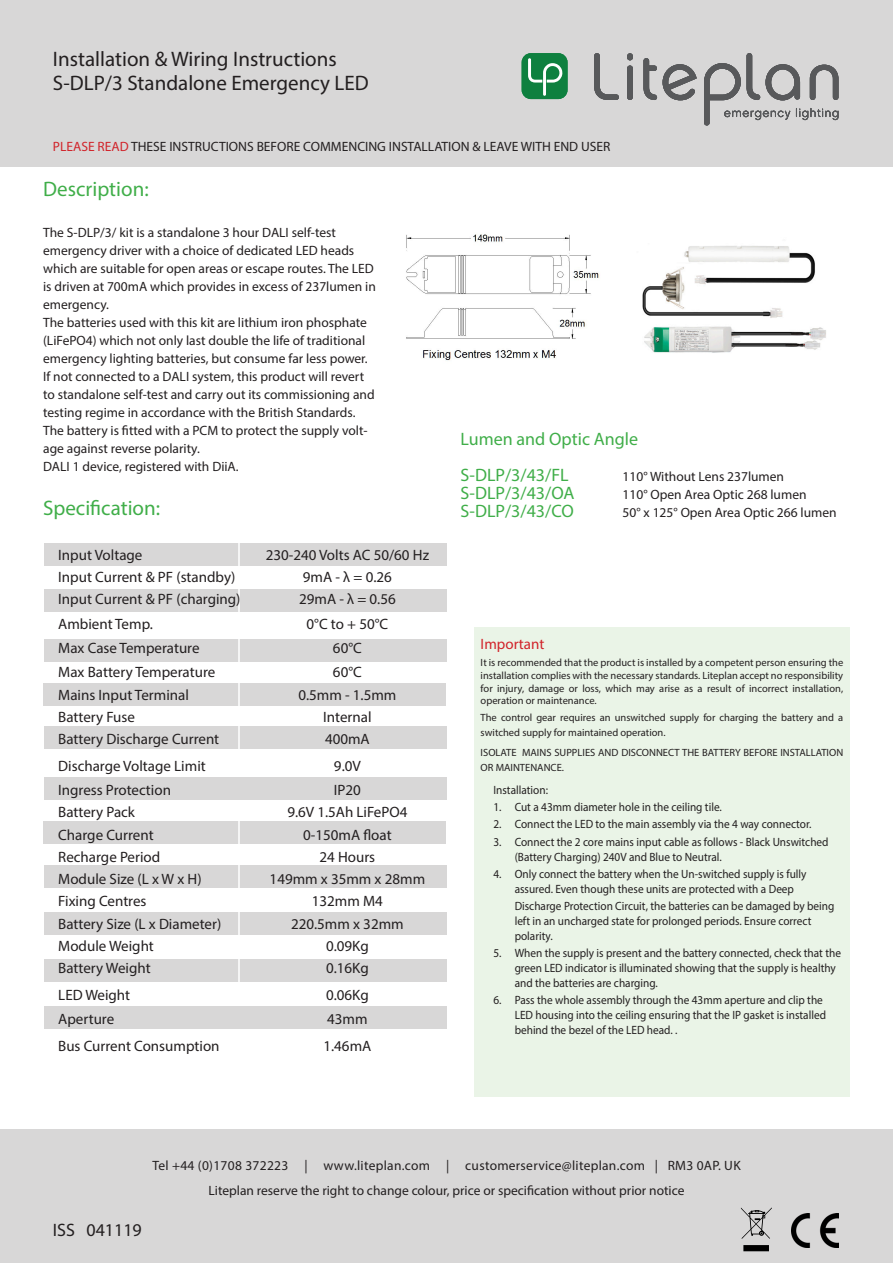
<style>
.page{position:relative;width:893px;height:1263px;background:#fff}
.page>*{position:absolute;margin:0;border:0;box-sizing:border-box;transform-origin:0 0}
.t1{font:21px "Myriad Pro";color:#231f20}
.t2{font:21px "Myriad Pro";color:#40ae49}
.t3{font:18px "Myriad Pro";color:#40ae49}
.t4{font:18px "Myriad Pro";color:#231f20}
.t5{font:15px "Myriad Pro";color:#231f20}
.t6{font:15px "Myriad Pro";color:#d1232a}
.t7{font:13.5px/18px "Myriad Pro";color:#231f20}
.t8{font:13.5px "Myriad Pro";letter-spacing:.02em;color:#231f20}
.t9{font:12px/15px "Myriad Pro";color:#231f20;scale:.94 1}
.t10{font:10.5px/12.8px "Myriad Pro";color:#231f20}
.s1{color:#d1232a}
</style>
<div class="page">
<div style="left:474px;top:627px;width:375px;height:470px;background:#eaf4e7"></div>
<div style="left:0;top:0;width:893px;height:167px;background:#d8d7d7"></div>
<div style="left:44px;top:544px;width:402px;height:22px;background:#d8d7d7"></div>
<div style="left:44px;top:639px;width:402px;height:23px;background:#d8d7d7"></div>
<div style="left:43px;top:683px;width:403px;height:22px;background:#d8d7d7"></div>
<div style="left:44px;top:727px;width:402px;height:22px;background:#d8d7d7"></div>
<div style="left:43px;top:822px;width:403px;height:22px;background:#d8d7d7"></div>
<div style="left:44px;top:865px;width:402px;height:22px;background:#d8d7d7"></div>
<div style="left:44px;top:912px;width:402px;height:22px;background:#d8d7d7"></div>
<div style="left:44px;top:959px;width:402px;height:22px;background:#d8d7d7"></div>
<div style="left:44px;top:589px;width:402px;height:23px;background:#d8d7d7"></div>
<svg style="left:594px;top:53px;width:25px;height:47px"></svg>
<svg style="left:627px;top:53px;width:6px;height:47px"></svg>
<svg style="left:643px;top:58px;width:14px;height:42px"></svg>
<svg style="left:663px;top:64px;width:34px;height:36px"></svg>
<svg style="left:704px;top:53px;width:134px;height:72px"></svg>
<div style="left:522px;top:53px;width:46px;height:46px;background:#0e803f;border-radius:9px"></div>
<svg style="left:528px;top:58px;width:35px;height:38px"></svg>
<div style="left:0;top:1129px;width:893px;height:134px;background:#d8d7d7"></div>
<img style="left:642px;top:246px;width:184px;height:107px">
<svg style="left:741px;top:1207px;width:31px;height:44px"></svg>
<img style="left:791px;top:1213px;width:48px;height:34px">
<hr style="left:238px;top:504px;width:2px;height:554px;background:#fff">
<div style="left:44px;top:777px;width:402px;height:22px;background:#d8d7d7"></div>
<div style="left:44px;top:1006px;width:402px;height:22px;background:#d8d7d7"></div>
<img style="left:406px;top:234px;width:194px;height:127px">
<p class="t1" style="left:53px;top:46px;width:285px">Installation &amp; Wiring Instructions</p>
<p class="t1" style="left:53px;top:70px;width:317px">S-DLP/3 Standalone Emergency LED</p>
<p class="t7" style="left:53px;top:138px;width:559px"><span class="s1">PLEASE READ</span> THESE INSTRUCTIONS BEFORE COMMENCING INSTALLATION &amp; LEAVE WITH END USER</p>
<p class="t2" style="left:43px;top:176px;width:107px">Description:</p>
<p class="t7" style="left:43px;top:223px;width:334px">The S-DLP/3/ kit is a standalone 3 hour DALI self-test emergency driver with a choice of dedicated LED heads which are suitable for open areas or escape routes. The LED is driven at 700mA which provides in excess of 237lumen in emergency.</p>
<p class="t7" style="left:43px;top:313px;width:326px">The batteries used with this kit are lithium iron phosphate (LiFePO4) which not only last double the life of traditional emergency lighting batteries, but consume far less power.</p>
<p class="t7" style="left:43px;top:367px;width:333px">If not connected to a DALI system, this product will revert to standalone self-test and carry out its commissioning and testing regime in accordance with the British Standards.</p>
<p class="t7" style="left:43px;top:421px;width:326px">The battery is fitted with a PCM to protect the supply volt&shy;age against reverse polarity.</p>
<p class="t7" style="left:43px;top:457px;width:197px">DALI 1 device, registered with DiiA.</p>
<p class="t2" style="left:43px;top:495px;width:118px">Specification:</p>
<p class="t5" style="left:58px;top:545px;width:86px">Input Voltage</p>
<p class="t5" style="left:266px;top:545px;width:165px">230-240 Volts AC 50/60 Hz</p>
<p class="t5" style="left:58px;top:568px;width:179px">Input Current &amp; PF (standby)</p>
<p class="t5" style="left:303px;top:568px;width:90px">9mA - λ = 0.26</p>
<p class="t5" style="left:58px;top:590px;width:184px">Input Current &amp; PF (charging)</p>
<p class="t5" style="left:299px;top:590px;width:98px">29mA - λ = 0.56</p>
<p class="t5" style="left:58px;top:614px;width:96px">Ambient Temp.</p>
<p class="t5" style="left:307px;top:614px;width:83px">0°C to + 50°C</p>
<p class="t5" style="left:58px;top:639px;width:143px">Max Case Temperature</p>
<p class="t5" style="left:333px;top:639px;width:30px">60°C</p>
<p class="t5" style="left:58px;top:663px;width:159px">Max Battery Temperature</p>
<p class="t5" style="left:333px;top:663px;width:30px">60°C</p>
<p class="t5" style="left:58px;top:685px;width:132px">Mains Input Terminal</p>
<p class="t5" style="left:298px;top:685px;width:99px">0.5mm - 1.5mm</p>
<p class="t5" style="left:58px;top:708px;width:78px">Battery Fuse</p>
<p class="t5" style="left:323px;top:708px;width:50px">Internal</p>
<p class="t5" style="left:58px;top:730px;width:163px">Battery Discharge Current</p>
<p class="t5" style="left:325px;top:730px;width:46px">400mA</p>
<p class="t5" style="left:58px;top:756px;width:149px">Discharge Voltage Limit</p>
<p class="t5" style="left:334px;top:756px;width:28px">9.0V</p>
<p class="t5" style="left:58px;top:781px;width:114px">Ingress Protection</p>
<p class="t5" style="left:334px;top:781px;width:28px">IP20</p>
<p class="t5" style="left:58px;top:803px;width:78px">Battery Pack</p>
<p class="t5" style="left:287px;top:803px;width:122px">9.6V 1.5Ah LiFePO4</p>
<p class="t5" style="left:58px;top:825px;width:97px">Charge Current</p>
<p class="t5" style="left:303px;top:825px;width:90px">0-150mA float</p>
<p class="t5" style="left:58px;top:848px;width:104px">Recharge Period</p>
<p class="t5" style="left:320px;top:848px;width:57px">24 Hours</p>
<p class="t5" style="left:58px;top:870px;width:145px">Module Size (L x W x H)</p>
<p class="t5" style="left:270px;top:870px;width:157px">149mm x 35mm x 28mm</p>
<p class="t5" style="left:58px;top:892px;width:90px">Fixing Centres</p>
<p class="t5" style="left:312px;top:892px;width:73px">132mm M4</p>
<p class="t5" style="left:58px;top:914px;width:165px">Battery Size (L x Diameter)</p>
<p class="t5" style="left:291px;top:914px;width:114px">220.5mm x 32mm</p>
<p class="t5" style="left:58px;top:937px;width:97px">Module Weight</p>
<p class="t5" style="left:326px;top:937px;width:44px">0.09Kg</p>
<p class="t5" style="left:58px;top:959px;width:94px">Battery Weight</p>
<p class="t5" style="left:326px;top:959px;width:44px">0.16Kg</p>
<p class="t5" style="left:58px;top:985px;width:73px">LED Weight</p>
<p class="t5" style="left:326px;top:985px;width:44px">0.06Kg</p>
<p class="t5" style="left:58px;top:1010px;width:57px">Aperture</p>
<p class="t5" style="left:327px;top:1010px;width:42px">43mm</p>
<p class="t5" style="left:58px;top:1036px;width:163px">Bus Current Consumption</p>
<p class="t5" style="left:323px;top:1036px;width:49px">1.46mA</p>
<p class="t3" style="left:461px;top:428px;width:179px">Lumen and Optic Angle</p>
<p class="t3" style="left:461px;top:464px;width:110px">S-DLP/3/43/FL</p>
<p class="t7" style="left:623px;top:467px;width:163px">110° Without Lens 237lumen</p>
<p class="t3" style="left:461px;top:482px;width:115px">S-DLP/3/43/OA</p>
<p class="t7" style="left:623px;top:485px;width:185px">110° Open Area Optic 268 lumen</p>
<p class="t3" style="left:461px;top:500px;width:115px">S-DLP/3/43/CO</p>
<p class="t7" style="left:623px;top:503px;width:216px">50° x 125° Open Area Optic 266 lumen</p>
<p class="t6" style="left:481px;top:635px;width:65px">Important</p>
<p class="t10" style="left:481px;top:656px;width:364px;text-align:justify">It is recommended that the product is installed by a competent person ensuring the installation complies with the necessary standards. Liteplan accept no responsibility for injury, damage or loss, which may arise as a result of incorrect installation, operation or maintenance.</p>
<p class="t10" style="left:481px;top:710px;width:364px;line-height:15px">The control gear requires an unswitched supply for charging the battery and a switched supply for maintained operation.</p>
<p class="t10" style="left:481px;top:744px;width:364px;line-height:15px">ISOLATE MAINS SUPPLIES AND DISCONNECT THE BATTERY BEFORE INSTALLATION<br>OR MAINTENANCE.</p>
<p class="t9" style="left:493px;top:782px;width:60px">Installation:</p>
<p class="t9" style="left:493px;top:799px;width:244px">1. Cut a 43mm diameter hole in the ceiling tile.</p>
<p class="t9" style="left:493px;top:817px;width:340px">2. Connect the LED to the main assembly via the 4 way connector.</p>
<p class="t9" style="left:515px;top:834px;width:335px;text-indent:-21px">3. Connect the 2 core mains input cable as follows - Black Unswitched (Battery Charging) 240V and Blue to Neutral.</p>
<p class="t9" style="left:515px;top:866px;width:312px;text-indent:-21px">4. Only connect the battery when the Un-switched supply is fully assured. Even though these units are protected with a Deep</p>
<p class="t9" style="left:515px;top:898px;width:342px">Discharge Protection Circuit, the batteries can be damaged by being left in an uncharged state for prolonged periods. Ensure correct polarity.</p>
<p class="t9" style="left:515px;top:945px;width:349px;text-indent:-21px">5. When the supply is present and the battery connected, check that the green LED indicator is illuminated showing that the supply is healthy and the batteries are charging.</p>
<p class="t9" style="left:515px;top:992px;width:333px;text-indent:-21px">6. Pass the whole assembly through the 43mm aperture and clip the<br>LED housing into the ceiling ensuring that the IP gasket is installed behind the bezel of the LED head. .</p>
<p class="t8" style="left:152px;top:1157px;width:590px">Tel +44 (0)1708 372223 | www.liteplan.com | customerservice@liteplan.com | RM3 0AP. UK</p>
<p class="t4" style="left:53px;top:1218px;width:90px">ISS 041119</p>
<p class="t7" style="left:208px;top:1181px;width:478px">Liteplan reserve the right to change colour, price or specification without prior notice</p>
</div>
